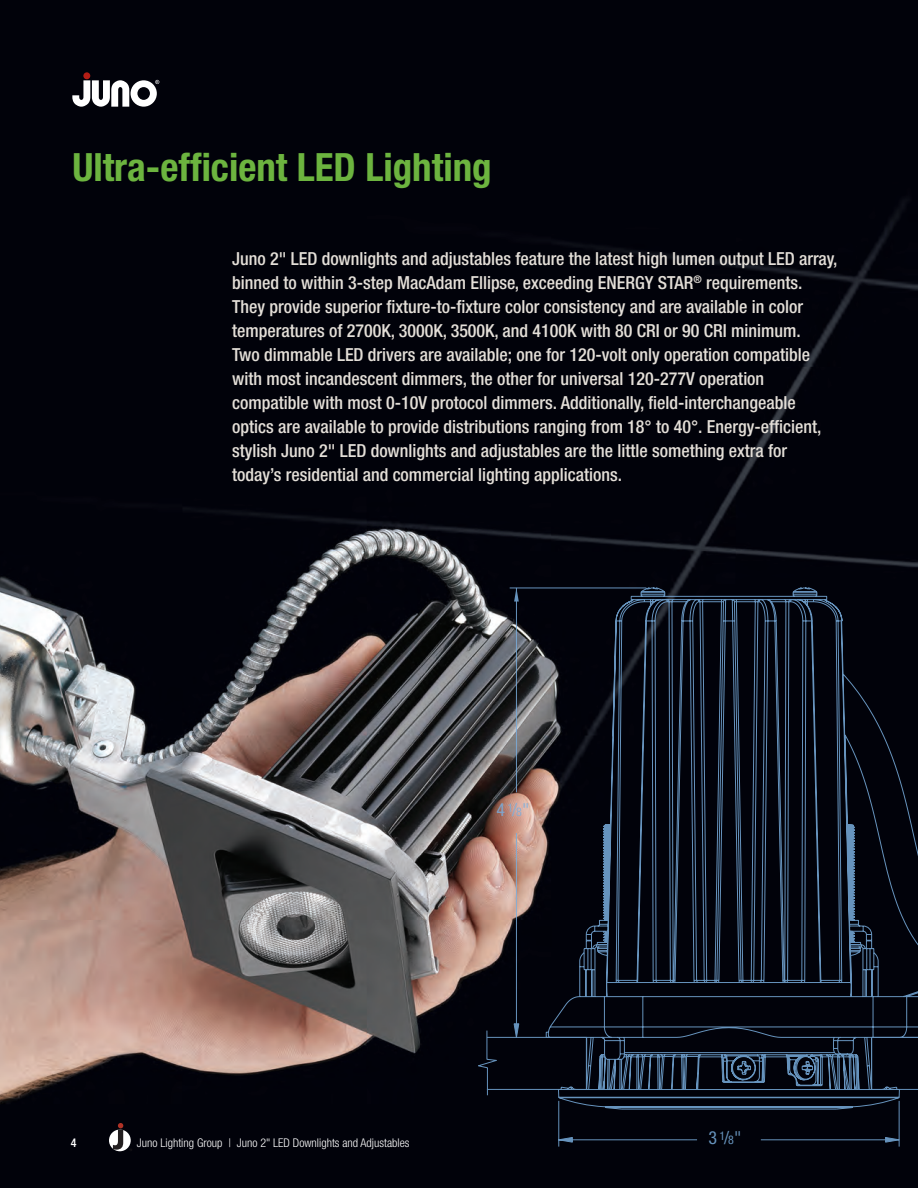
<style>
.page{position:relative;width:918px;height:1188px;background:#fff}
.page>*{position:absolute;margin:0;border:0;box-sizing:border-box;transform-origin:0 0}
.t1{font:700 condensed 39px "Helvetica Neue LT Std";color:#6cb43f}
.Body_9_11{font:500 condensed 18px/24px "Helvetica Neue LT Std";color:#e4dfd8}
.t2{font:condensed 18px "Helvetica Neue LT Std";color:#79aede}
.t3{font:300 condensed 12px "Helvetica Neue LT Std";color:#fff}
.t4{font:500 condensed 12px "Helvetica Neue LT Std";color:#fff}
.s1{font-size:12px}
</style>
<div class="page">
<img style="left:0;top:0;width:918px;height:1188px">
<svg style="left:478px;top:588px;width:440px;height:560px"></svg>
<div style="left:83px;top:72px;width:7px;height:7px;background:#b41d15;border-radius:50%"></div>
<svg style="left:71px;top:79px;width:88px;height:28px"></svg>
<svg style="left:109px;top:1130px;width:22px;height:21px"></svg>
<svg style="left:113px;top:1123px;width:10px;height:27px"></svg>
<p class="t1" style="left:72px;top:143px;width:421px">Ultra-efficient LED Lighting</p>
<p class="Body_9_11" style="left:232px;top:246px;width:607px">Juno 2" LED downlights and adjustables feature the latest high lumen output LED array, binned to within 3-step MacAdam Ellipse, exceeding ENERGY STAR<sup>®</sup> requirements.<br>They provide superior fixture-to-fixture color consistency and are available in color temperatures of 2700K, 3000K, 3500K, and 4100K with 80 CRI or 90 CRI minimum.<br>Two dimmable LED drivers are available; one for 120-volt only operation compatible with most incandescent dimmers, the other for universal 120-277V operation compatible with most 0-10V protocol dimmers. Additionally, field-interchangeable optics are available to provide distributions ranging from 18° to 40°. Energy-efficient, stylish Juno 2" LED downlights and adjustables are the little something extra for today’s residential and commercial lighting applications.</p>
<p class="t2" style="left:496px;top:800px;width:34px">4 <sup>1</sup>/<span class="s1">8</span>"</p>
<p class="t4" style="left:71px;top:1135px;width:7px">4</p>
<p class="t3" style="left:137px;top:1136px;width:274px">Juno Lighting Group | Juno 2" LED Downlights and Adjustables</p>
<p class="t2" style="left:708px;top:1128px;width:34px">3 <sup>1</sup>/<span class="s1">8</span>"</p>
</div>
